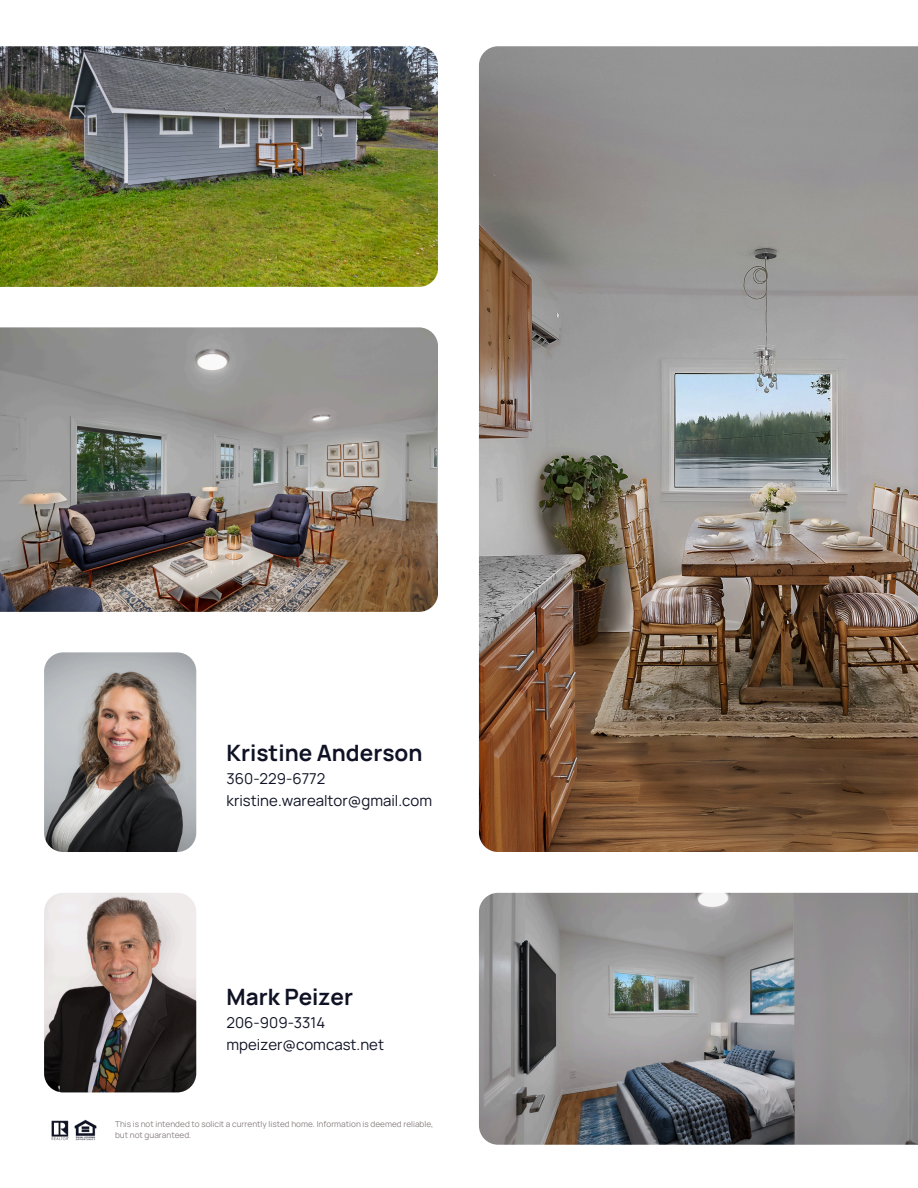
<style>
.page{position:relative;width:918px;height:1188px;background:#fff}
.page>*{position:absolute;margin:0;border:0;box-sizing:border-box;transform-origin:0 0}
.t1{font:700 22.5px "Manrope";color:#0f1224}
.t2{font:15px/21.3px "Manrope";color:#0f1224}
.t3{font:8.25px/10.4px "Manrope";color:#888180}
</style>
<div class="page">
<img style="left:51px;top:1119px;width:46px;height:22px">
<img style="left:0;top:327px;width:438px;height:285px">
<img style="left:479px;top:46px;width:439px;height:805px">
<img style="left:479px;top:893px;width:439px;height:252px">
<img style="left:0;top:46px;width:438px;height:241px">
<img style="left:44px;top:893px;width:152px;height:199px;border-radius:19px">
<img style="left:44px;top:652px;width:152px;height:200px;border-radius:19px">
<h2 class="t1" style="left:227px;top:738px;width:197px">Kristine Anderson</h2>
<p class="t2" style="left:227px;top:768px;width:207px">360-229-6772 kristine.warealtor@gmail.com</p>
<h1 class="t1" style="left:227px;top:982px;width:128px">Mark Peizer</h1>
<p class="t2" style="left:227px;top:1012px;width:159px">206-909-3314 mpeizer@comcast.net</p>
<p class="t3" style="left:115px;top:1119px;width:320px">This is not intended to solicit a currently listed home. Information is deemed reliable, but not guaranteed.</p>
</div>
